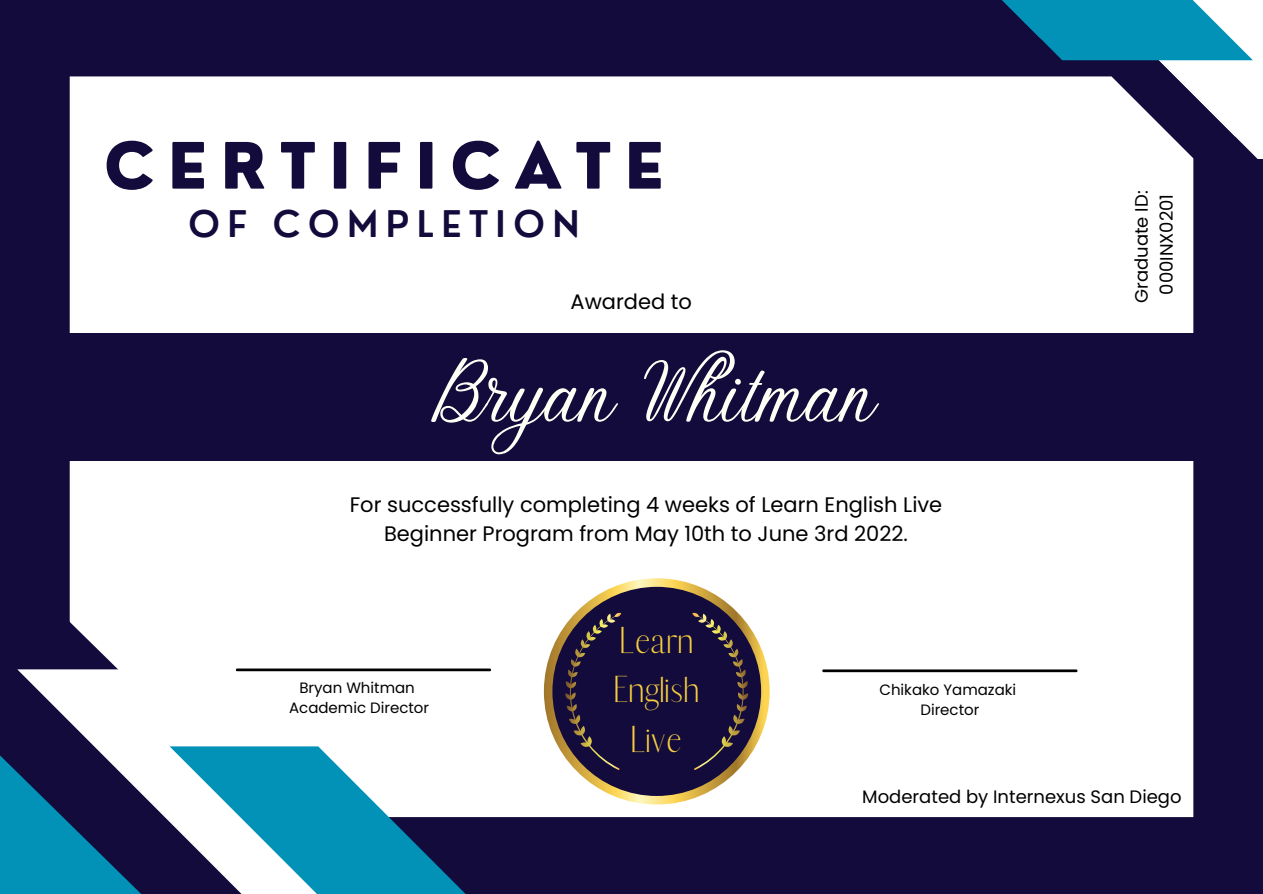
<style>
.page{position:relative;width:1263px;height:894px;background:#fff}
.page>*{position:absolute;margin:0;border:0;box-sizing:border-box;transform-origin:0 0}
.t1{font:90px "Stoic";color:#fffff6}
.t2{font:800 62.25px "Nourd";letter-spacing:.21em;color:#120b3b}
.t3{font:300 36px/49.5px "Abiah";color:#f8cf40;text-align:center}
.t4{font:600 35.85px "Nourd";letter-spacing:.21em;color:#120b3b}
.t5{font:21px/29.2px "Poppins";color:#000;text-align:center}
.t6{font:18px "Poppins";color:#000}
.t7{font:15px "Poppins";color:#000}
</style>
<div class="page">
<div style="left:0;top:0;width:1263px;height:893px;background:#120b3b"></div>
<div style="left:70px;top:76px;width:1123px;height:740px;background:#fff"></div>
<div style="left:69px;top:530px;width:294px;height:139px;background:#fff"></div>
<svg style="left:17px;top:669px;width:360px;height:154px;background:#ececf0"></svg>
<svg style="left:170px;top:746px;width:311px;height:147px;background:#64a7c0"></svg>
<svg style="left:0;top:731px;width:157px;height:162px"></svg>
<hr style="left:237px;top:668px;width:253px;height:3px;background:#000">
<div style="left:983px;top:159px;width:22px;height:156px;background:#fff"></div>
<hr style="left:823px;top:669px;width:253px;height:2px;background:#000">
<svg style="left:544px;top:578px;width:226px;height:226px;background:#d5b253"></svg>
<div style="left:552px;top:586px;width:209px;height:209px;background:#120b3b;border-radius:50%"></div>
<svg style="left:565px;top:612px;width:56px;height:157px"></svg>
<svg style="left:692px;top:612px;width:56px;height:157px"></svg>
<div style="left:17px;top:334px;width:1235px;height:127px;background:#120b3b"></div>
<div style="left:1005px;top:159px;width:189px;height:175px;background:#fff"></div>
<svg style="left:831px;top:0;width:432px;height:159px"></svg>
<p class="t2" style="left:104px;top:126px;width:562px">CERTIFICATE</p>
<p class="t4" style="left:189px;top:201px;width:393px">OF COMPLETION</p>
<p class="t5" style="left:571px;top:287px;width:123px">Awarded to</p>
<p class="t1" style="left:435px;top:349px;width:441px">Bryan Whitman</p>
<p class="t5" style="left:350px;top:490px;width:594px">For successfully completing 4 weeks of Learn English Live<br>Beginner Program from May 10th to June 3rd 2022.</p>
<p class="t7" style="left:299px;top:676px;width:117px">Bryan Whitman</p>
<p class="t7" style="left:289px;top:697px;width:141px">Academic Director</p>
<p class="t3" style="left:614px;top:616px;width:87px">Learn<br>English<br>Live</p>
<p class="t7" style="left:879px;top:679px;width:138px">Chikako Yamazaki</p>
<p class="t7" style="left:920px;top:699px;width:60px">Director</p>
<p class="t6" style="left:1129px;top:303px;width:114px;rotate:-90deg">Graduate ID:</p>
<p class="t6" style="left:1154px;top:295px;width:102px;rotate:-90deg">000INX0201</p>
<p class="t6" style="left:862px;top:784px;width:321px">Moderated by Internexus San Diego</p>
</div>
